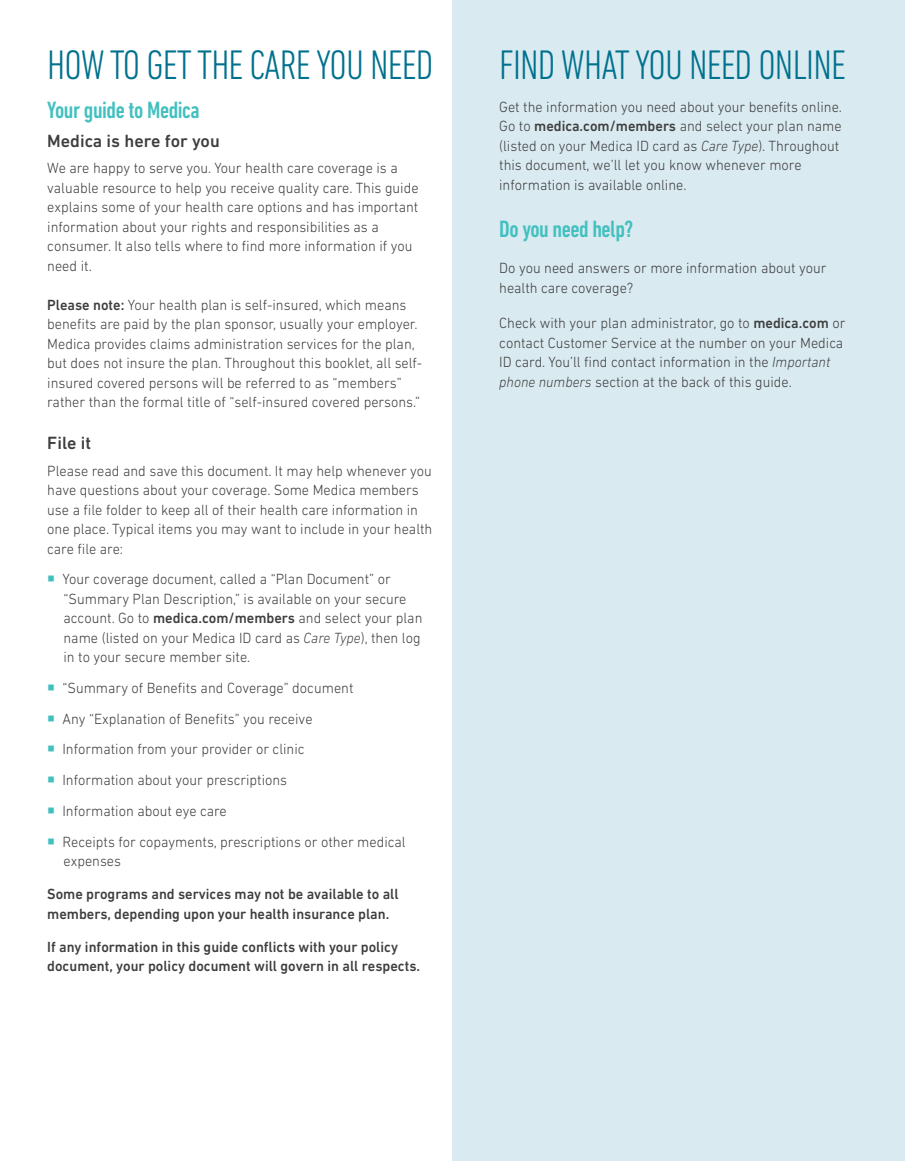
<style>
.page{position:relative;width:905px;height:1161px;background:#fff}
.page>*{position:absolute;margin:0;border:0;box-sizing:border-box;transform-origin:0 0}
.Section_Head{font:300 condensed 42px "DIN Next LT Pro";letter-spacing:-.02em;color:#00718e}
.Section_Head-2{font:500 condensed 24px "DIN Next LT Pro";letter-spacing:-.02em;color:#42c0bf}
.SUBHEAD{font:500 18px "DIN Next LT Pro";color:#3e3e3f}
.BODY{font:300 15px/19.5px "DIN Next LT Pro";color:#3e3e3f;scale:.96 1}
.BODY-2{font:500 15px/19.5px "DIN Next LT Pro";color:#3e3e3f;scale:.96 1}
.s1{font-weight:500}
.s2{font-style:italic}
</style>
<div class="page">
<div style="left:452px;top:0;width:452px;height:1161px;background:#d9eaf0"></div>
<p class="Section_Head" style="left:47px;top:41px;width:387px">HOW TO GET THE CARE YOU NEED</p>
<p class="Section_Head-2" style="left:47px;top:96px;width:154px">Your guide to Medica</p>
<p class="SUBHEAD" style="left:47px;top:130px;width:174px">Medica is here for you</p>
<p class="BODY" style="left:47px;top:158px;width:388px">We are happy to serve you. Your health care coverage is a valuable resource to help you receive quality care. This guide explains some of your health care options and has important information about your rights and responsibilities as a consumer. It also tells where to find more information if you need it.</p>
<p class="BODY" style="left:47px;top:295px;width:392px"><span class="s1">Please note:</span> Your health plan is self-insured, which means benefits are paid by the plan sponsor, usually your employer.<br>Medica provides claims administration services for the plan, but does not insure the plan. Throughout this booklet, all self&shy;insured covered persons will be referred to as “members” rather than the formal title of “self-insured covered persons.”</p>
<p class="SUBHEAD" style="left:47px;top:433px;width:46px">File it</p>
<p class="BODY" style="left:47px;top:460px;width:402px">Please read and save this document. It may help whenever you have questions about your coverage. Some Medica members use a file folder to keep all of their health care information in one place. Typical items you may want to include in your health care file are:</p>
<p class="BODY" style="left:62px;top:569px;width:376px">Your coverage document, called a “Plan Document” or “Summary Plan Description,” is available on your secure account. Go to <span class="s1">medica.com/members</span> and select your plan name (listed on your Medica ID card as <span class="s2">Care Type</span>), then log in to your secure member site.</p>
<p class="BODY" style="left:62px;top:678px;width:305px">“Summary of Benefits and Coverage” document</p>
<p class="BODY" style="left:62px;top:709px;width:262px">Any “Explanation of Benefits” you receive</p>
<p class="BODY" style="left:62px;top:739px;width:254px">Information from your provider or clinic</p>
<p class="BODY" style="left:62px;top:770px;width:236px">Information about your prescriptions</p>
<p class="BODY" style="left:62px;top:801px;width:173px">Information about eye care</p>
<p class="BODY" style="left:62px;top:832px;width:359px">Receipts for copayments, prescriptions or other medical expenses</p>
<p class="BODY-2" style="left:47px;top:884px;width:367px">Some programs and services may not be available to all members, depending upon your health insurance plan.</p>
<p class="BODY-2" style="left:47px;top:937px;width:390px">If any information in this guide conflicts with your policy document, your policy document will govern in all respects.</p>
<p class="Section_Head" style="left:499px;top:41px;width:348px">FIND WHAT YOU NEED ONLINE</p>
<p class="BODY" style="left:499px;top:97px;width:358px">Get the information you need about your benefits online.<br>Go to <span class="s1">medica.com/members</span> and select your plan name (listed on your Medica ID card as <span class="s2">Care Type</span>). Throughout this document, we’ll let you know whenever more information is available online.</p>
<p class="Section_Head-2" style="left:499px;top:216px;width:136px">Do you need help?</p>
<p class="BODY" style="left:499px;top:258px;width:342px">Do you need answers or more information about your health care coverage?</p>
<p class="BODY" style="left:499px;top:313px;width:362px">Check with your plan administrator, go to <span class="s1">medica.com</span> or contact Customer Service at the number on your Medica ID card. You’ll find contact information in the <span class="s2">Important phone numbers</span> section at the back of this guide.</p>
</div>
